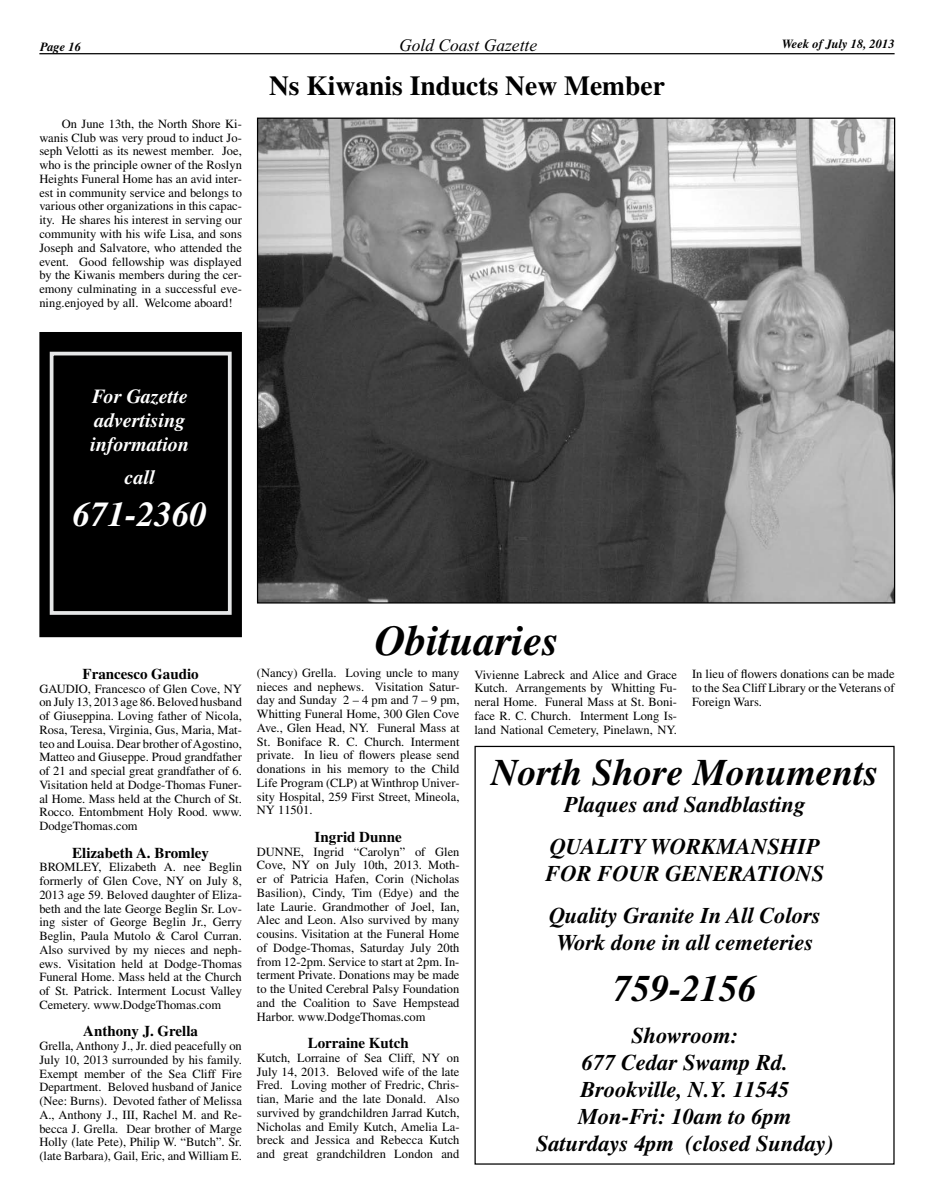
<style>
.page{position:relative;width:934px;height:1204px;background:#fff}
.page>*{position:absolute;margin:0;border:0;box-sizing:border-box;transform-origin:0 0}
.t1{font:italic 700 42.5px "Times";color:#000}
.t2{font:italic 700 37.5px "Times";color:#000}
.t3{font:italic 700 35px "Times";color:#fff}
.t4{font:700 27.5px "Times";color:#000}
.t5{font:italic 700 22.5px/27px "Times";color:#000;text-align:center}
.t6{font:italic 700 20px/24px "Times";color:#fff}
.t7{font:italic 17.5px "Times New Roman";color:#000}
.t8{font:700 15px "Times";color:#000}
.t9{font:12.5px/13.8px "Times";color:#000;text-align:justify}
.t10{font:italic 700 12.5px "Times";color:#000}
</style>
<div class="page">
<hr style="left:39px;top:53px;width:855px;height:1px;background:#000">
<img style="left:259px;top:120px;width:634px;height:481px">
<div style="left:41px;top:334px;width:199px;height:301px;background:#000"></div>
<div style="left:39px;top:332px;width:203px;height:305px;border:4px solid #000"></div>
<div style="left:50px;top:352px;width:182px;height:263px;border:4px solid #e6e7e8"></div>
<p class="t10" style="left:40px;top:42px;width:42px">Page 16</p>
<h3 class="t7" style="left:399px;top:39px;width:140px">Gold Coast Gazette</h3>
<p class="t10" style="left:782px;top:39px;width:114px">Week of July 18, 2013</p>
<p class="t9" style="left:39px;top:118px;width:204px;text-indent:22px">On June 13th, the North Shore Ki&shy;wanis Club was very proud to induct Jo&shy;seph Velotti as its newest member. Joe, who is the principle owner of the Roslyn Heights Funeral Home has an avid inter&shy;est in community service and belongs to various other organizations in this capac&shy;ity. He shares his interest in serving our community with his wife Lisa, and sons Joseph and Salvatore, who attended the event. Good fellowship was displayed by the Kiwanis members during the cer&shy;emony culminating in a successful eve&shy;ning.enjoyed by all. Welcome aboard!</p>
<h3 class="t4" style="left:269px;top:74px;width:397px">Ns Kiwanis Inducts New Member</h3>
<h3 class="t6" style="left:91px;top:386px;width:100px">For Gazette advertising information</h3>
<h3 class="t6" style="left:125px;top:467px;width:32px">call</h3>
<h3 class="t3" style="left:73px;top:501px;width:136px">671-2360</h3>
<p class="t8" style="left:83px;top:667px;width:118px">Francesco Gaudio</p>
<p class="t9" style="left:39px;top:682px;width:204px">GAUDIO, Francesco of Glen Cove, NY on July 13, 2013 age 86. Beloved husband of Giuseppina. Loving father of Nicola, Rosa, Teresa, Virginia, Gus, Maria, Mat&shy;teo and Louisa. Dear brother of Agostino, Matteo and Giuseppe. Proud grandfather of 21 and special great grandfather of 6.<br>Visitation held at Dodge-Thomas Funer&shy;al Home. Mass held at the Church of St.<br>Rocco. Entombment Holy Rood. www.<br>DodgeThomas.com</p>
<p class="t8" style="left:72px;top:846px;width:138px">Elizabeth A. Bromley</p>
<p class="t9" style="left:39px;top:861px;width:204px">BROMLEY, Elizabeth A. nee Beglin formerly of Glen Cove, NY on July 8, 2013 age 59. Beloved daughter of Eliza&shy;beth and the late George Beglin Sr. Lov&shy;ing sister of George Beglin Jr., Gerry Beglin, Paula Mutolo &amp; Carol Curran.<br>Also survived by my nieces and neph&shy;ews. Visitation held at Dodge-Thomas Funeral Home. Mass held at the Church of St. Patrick. Interment Locust Valley Cemetery. www.DodgeThomas.com</p>
<p class="t8" style="left:83px;top:1025px;width:116px">Anthony J. Grella</p>
<p class="t9" style="left:39px;top:1040px;width:204px">Grella, Anthony J., Jr. died peacefully on July 10, 2013 surrounded by his family.<br>Exempt member of the Sea Cliff Fire Department. Beloved husband of Janice (Nee: Burns). Devoted father of Melissa A., Anthony J., III, Rachel M. and Re&shy;becca J. Grella. Dear brother of Marge Holly (late Pete), Philip W. “Butch”. Sr. (late Barbara), Gail, Eric, and William E.</p>
<h1 class="t1" style="left:375px;top:625px;width:186px">Obituaries</h1>
<p class="t9" style="left:257px;top:667px;width:204px">(Nancy) Grella. Loving uncle to many nieces and nephews. Visitation Satur&shy;day and Sunday 2 – 4 pm and 7 – 9 pm, Whitting Funeral Home, 300 Glen Cove Ave., Glen Head, NY. Funeral Mass at St. Boniface R. C. Church. Interment private. In lieu of flowers please send donations in his memory to the Child Life Program (CLP) at Winthrop Univer&shy;sity Hospital, 259 First Street, Mineola, NY 11501.</p>
<p class="t8" style="left:315px;top:830px;width:89px">Ingrid Dunne</p>
<p class="t9" style="left:257px;top:845px;width:204px">DUNNE, Ingrid “Carolyn” of Glen Cove, NY on July 10th, 2013. Moth&shy;er of Patricia Hafen, Corin (Nicholas Basilion), Cindy, Tim (Edye) and the late Laurie. Grandmother of Joel, Ian, Alec and Leon. Also survived by many cousins. Visitation at the Funeral Home of Dodge-Thomas, Saturday July 20th from 12-2pm. Service to start at 2pm. In&shy;terment Private. Donations may be made to the United Cerebral Palsy Foundation and the Coalition to Save Hempstead Harbor. www.DodgeThomas.com</p>
<p class="t8" style="left:308px;top:1037px;width:103px">Lorraine Kutch</p>
<p class="t9" style="left:257px;top:1052px;width:204px">Kutch, Lorraine of Sea Cliff, NY on July 14, 2013. Beloved wife of the late Fred. Loving mother of Fredric, Chris&shy;tian, Marie and the late Donald. Also survived by grandchildren Jarrad Kutch, Nicholas and Emily Kutch, Amelia La&shy;breck and Jessica and Rebecca Kutch and great grandchildren London and</p>
<p class="t9" style="left:474px;top:668px;width:204px">Vivienne Labreck and Alice and Grace Kutch. Arrangements by Whitting Fu&shy;neral Home. Funeral Mass at St. Boni&shy;face R. C. Church. Interment Long Is&shy;land National Cemetery, Pinelawn, NY.</p>
<p class="t9" style="left:692px;top:668px;width:204px">In lieu of flowers donations can be made to the Sea Cliff Library or the Veterans of Foreign Wars.</p>
<h2 class="t2" style="left:491px;top:759px;width:389px">North Shore Monuments</h2>
<h3 class="t5" style="left:550px;top:786px;width:272px;line-height:42px">Plaques and Sandblasting<br>QUALITY WORKMANSHIP</h3>
<h3 class="t5" style="left:545px;top:855px;width:280px;line-height:42px;text-align:left">FOR FOUR GENERATIONS<br>Quality Granite In All Colors</h3>
<h3 class="t5" style="left:556px;top:931px;width:258px">Work done in all cemeteries</h3>
<h2 class="t2" style="left:613px;top:975px;width:145px">759-2156</h2>
<h3 class="t5" style="left:536px;top:1024px;width:299px">Showroom:<br>677 Cedar Swamp Rd.<br>Brookville, N.Y. 11545<br>Mon-Fri: 10am to 6pm<br>Saturdays 4pm (closed Sunday)</h3>
</div>
